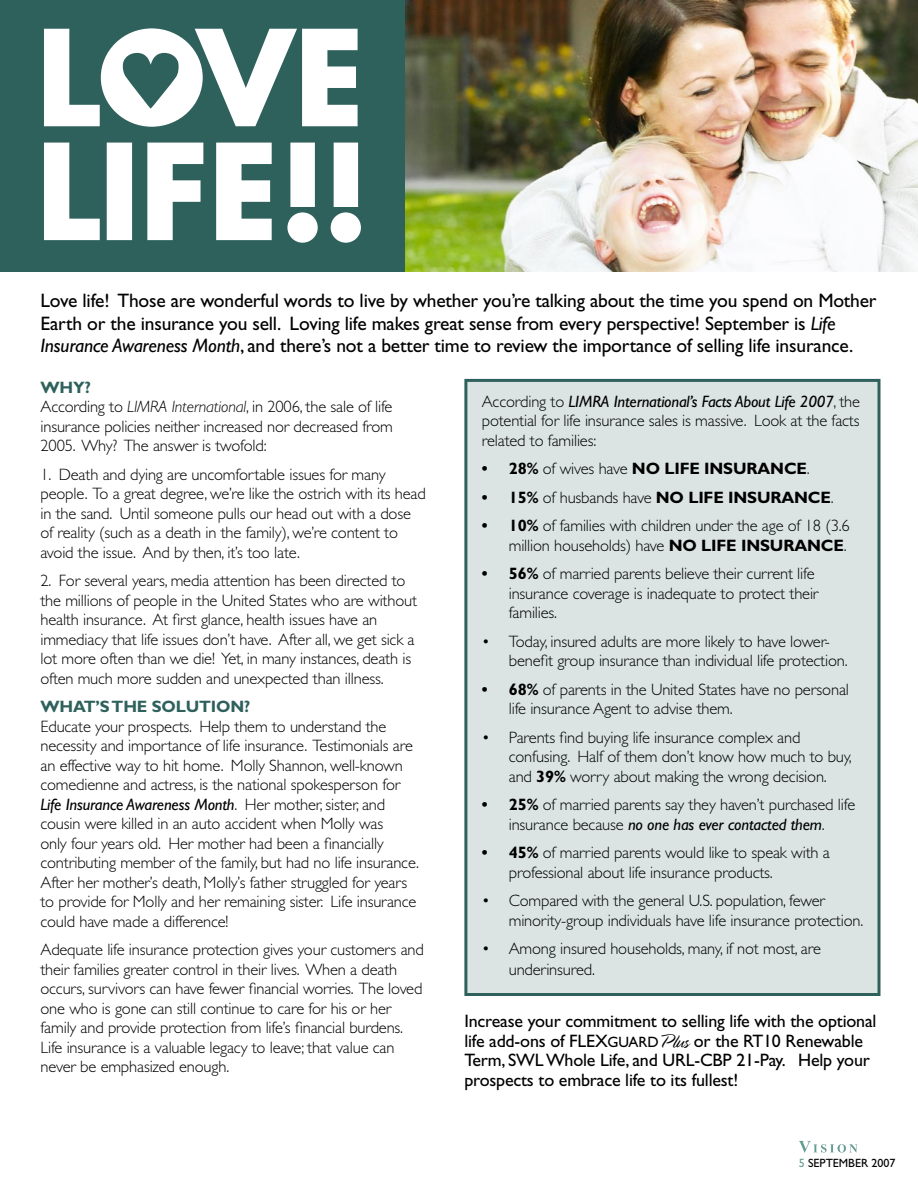
<style>
.page{position:relative;width:918px;height:1188px;background:#fff}
.page>*{position:absolute;margin:0;border:0;box-sizing:border-box;transform-origin:0 0}
.t1{font:19.5px/22.5px "Gill Sans";letter-spacing:-.01em;color:#000}
.t2{font:18px/19.5px "Gill Sans";letter-spacing:-.01em;color:#000}
.t3{font:300 16.5px/19.5px "Gill Sans";letter-spacing:-.01em;color:#000}
.t4{font:700 16.5px "Gill Sans";letter-spacing:-.01em;color:#2f615c}
.t5{font:700 16.5px/28.5px "Gill Sans";color:#000;text-align:justify}
.t6{font:12px "Gill Sans";color:#000}
.s1{font-style:italic}
.s2{font-weight:400;font-style:italic}
.s3{font-weight:700}
.s4{font-weight:700;color:#2f615c}
.s5{font-size:15px}
.s6{font-family:"Spring LP Std";font-weight:300;font-size:21px}
.s7{color:#669d93}
</style>
<div class="page">
<div style="left:0;top:0;width:492px;height:272px;background:#2f615c"></div>
<svg style="left:799px;top:1141px;width:58px;height:12px"></svg>
<div style="left:466px;top:380px;width:413px;height:614px;background:#dbe4e2"></div>
<div style="left:464px;top:379px;width:416px;height:617px;border:3px solid #2f615c"></div>
<img style="left:405px;top:0;width:513px;height:272px">
<svg style="left:44px;top:28px;width:314px;height:99px"></svg>
<svg style="left:44px;top:143px;width:317px;height:100px"></svg>
<p class="t1" style="left:40px;top:289px;width:838px">Love life! Those are wonderful words to live by whether you’re talking about the time you spend on Mother<br>Earth or the insurance you sell. Loving life makes great sense from every perspective! September is <span class="s1">Life<br>Insurance Awareness Month</span>, and there’s not a better time to review the importance of selling life insurance.</p>
<p class="t3" style="left:482px;top:392px;width:380px;text-align:justify">According to <span class="s2">LIMRA International’s Facts About Life 2007</span>, the potential for life insurance sales is massive. Look at the facts related to families:</p>
<p class="t3" style="left:509px;top:455px;width:343px;line-height:28.5px"><span class="s3">28%</span> of wives have <span class="s3">NO LIFE INSURANCE</span>.<br><span class="s3">15%</span> of husbands have <span class="s3">NO LIFE INSURANCE</span>.<br><span class="s3">10%</span> of families with children under the age of 18 (3.6</p>
<p class="t3" style="left:509px;top:531px;width:339px;line-height:28.5px">million households) have <span class="s3">NO LIFE INSURANCE</span>.<br><span class="s3">56%</span> of married parents believe their current life</p>
<p class="t3" style="left:509px;top:584px;width:311px">insurance coverage is inadequate to protect their families.</p>
<p class="t3" style="left:509px;top:632px;width:340px">Today, insured adults are more likely to have lower&shy;benefit group insurance than individual life protection.</p>
<p class="t3" style="left:509px;top:680px;width:342px"><span class="s3">68%</span> of parents in the United States have no personal life insurance Agent to advise them.</p>
<p class="t3" style="left:509px;top:728px;width:345px">Parents find buying life insurance complex and confusing. Half of them don’t know how much to buy, and <span class="s3">39%</span> worry about making the wrong decision.</p>
<p class="t3" style="left:509px;top:795px;width:348px"><span class="s3">25%</span> of married parents say they haven’t purchased life insurance because <span class="s2">no one has ever contacted them</span>.</p>
<p class="t3" style="left:509px;top:843px;width:323px"><span class="s3">45%</span> of married parents would like to speak with a professional about life insurance products.</p>
<p class="t3" style="left:509px;top:891px;width:356px">Compared with the general U.S. population, fewer minority-group individuals have life insurance protection.</p>
<p class="t3" style="left:509px;top:939px;width:314px;line-height:21px">Among insured households, many, if not most, are underinsured.</p>
<p class="t3" style="left:40px;top:378px;width:354px"><span class="s4">WHY?<br></span>According to <span class="s1">LIMRA International</span>, in 2006, the sale of life insurance policies neither increased nor decreased from 2005. Why? The answer is twofold:</p>
<p class="t3" style="left:40px;top:465px;width:387px">1. Death and dying are uncomfortable issues for many people. To a great degree, we’re like the ostrich with its head in the sand. Until someone pulls our head out with a dose of reality (such as a death in the family), we’re content to avoid the issue. And by then, it’s too late.</p>
<p class="t3" style="left:40px;top:571px;width:378px">2. For several years, media attention has been directed to the millions of people in the United States who are without health insurance. At first glance, health issues have an immediacy that life issues don’t have. After all, we get sick a lot more often than we die! Yet, in many instances, death is often much more sudden and unexpected than illness.</p>
<p class="t4" style="left:40px;top:697px;width:134px">WHAT’S THE SOLU</p>
<p class="t4" style="left:199px;top:697px;width:24px">TION</p>
<p class="t4" style="left:244px;top:697px;width:8px">?</p>
<p class="t3" style="left:40px;top:717px;width:380px">Educate your prospects. Help them to understand the necessity and importance of life insurance. Testimonials are an effective way to hit home. Molly Shannon, well-known comedienne and actress, is the national spokesperson for <span class="s2">Life Insurance Awareness Month</span>. Her mother, sister, and cousin were killed in an auto accident when Molly was<br>only four years old. Her mother had been a financially contributing member of the family, but had no life insurance.<br>After her mother’s death, Molly’s father struggled for years to provide for Molly and her remaining sister. Life insurance could have made a difference!</p>
<p class="t3" style="left:40px;top:940px;width:385px">Adequate life insurance protection gives your customers and their families greater control in their lives. When a death occurs, survivors can have fewer financial worries. The loved one who is gone can still continue to care for his or her family and provide protection from life’s financial burdens.<br>Life insurance is a valuable legacy to leave; that value can never be emphasized enough.</p>
<p class="t5" style="left:482px;top:455px;width:7px">• • •</p>
<p class="t5" style="left:482px;top:560px;width:7px">•</p>
<p class="t3" style="left:482px;top:632px;width:10px">•</p>
<p class="t5" style="left:482px;top:675px;width:7px">•</p>
<p class="t3" style="left:482px;top:728px;width:10px">•</p>
<p class="t5" style="left:482px;top:791px;width:7px">•</p>
<p class="t5" style="left:482px;top:839px;width:7px">•</p>
<p class="t3" style="left:482px;top:891px;width:10px">•</p>
<p class="t3" style="left:482px;top:939px;width:10px">•</p>
<p class="t2" style="left:464px;top:1012px;width:414px">Increase your commitment to selling life with the optional life add-ons of FLEX<span class="s5">GUARD</span><span class="s6">Plus</span> or the RT10 Renewable Term, SWL Whole Life, and URL-CBP 21-Pay. Help your prospects to embrace life to its fullest!</p>
<p class="t6" style="left:799px;top:1156px;width:98px"><span class="s7">5</span> SEPTEMBER 2007</p>
</div>
